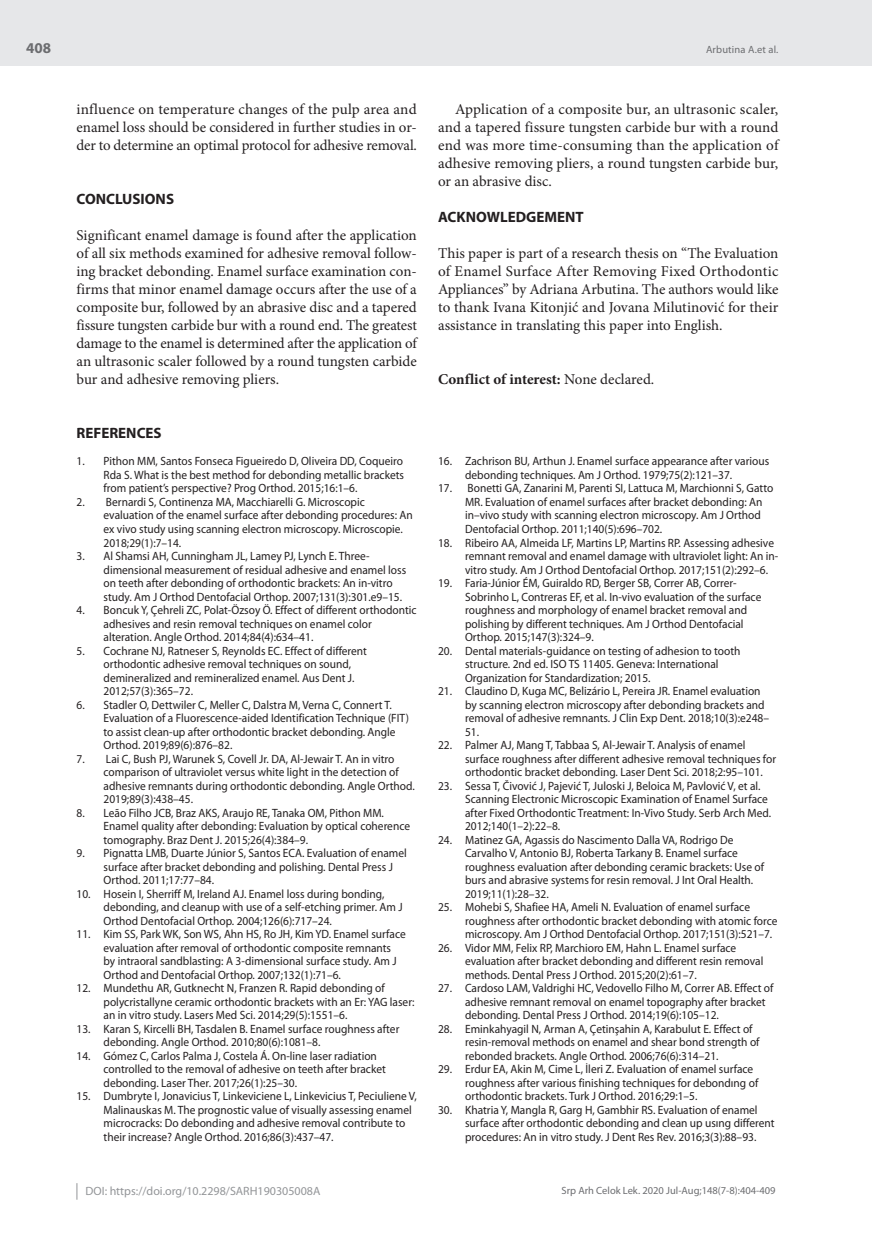
<style>
.page{position:relative;width:872px;height:1234px;background:#fff}
.page>*{position:absolute;margin:0;border:0;box-sizing:border-box;transform-origin:0 0}
.t1{font:15px/18px "Minion Pro";letter-spacing:-.005em;color:#231f20;text-align:justify}
.t2{font:700 15px "Myriad Pro";color:#231f20}
.t3{font:700 15px "Minion Pro";color:#231f20}
.t4{font:700 15px "Myriad Pro";color:#6c6d70}
.t5{font:12px/13.5px "Myriad Pro";color:#231f20;scale:.95 1}
.t6{font:12px "Myriad Pro";color:#939598}
.t7{font:10.5px "Myriad Pro";color:#6c6d70}
.s1{font-weight:400}
</style>
<div class="page">
<div style="left:0;top:0;width:872px;height:66px;background:#e6e7e9"></div>
<svg style="left:77px;top:1183px;width:1px;height:16px"></svg>
<p class="t4" style="left:26px;top:38px;width:26px">408</p>
<p class="t1" style="left:77px;top:100px;width:342px">influence on temperature changes of the pulp area and enamel loss should be considered in further studies in or&shy;der to determine an optimal protocol for adhesive removal.</p>
<p class="t2" style="left:77px;top:189px;width:99px">CONCLUSIONS</p>
<p class="t1" style="left:77px;top:226px;width:342px">Significant enamel damage is found after the application of all six methods examined for adhesive removal follow&shy;ing bracket debonding. Enamel surface examination con&shy;firms that minor enamel damage occurs after the use of a composite bur, followed by an abrasive disc and a tapered fissure tungsten carbide bur with a round end. The greatest damage to the enamel is determined after the application of an ultrasonic scaler followed by a round tungsten carbide bur and adhesive removing pliers.</p>
<p class="t2" style="left:77px;top:423px;width:87px">REFERENCES</p>
<p class="t5" style="left:104px;top:454px;width:318px;text-align:justify;text-indent:-27px">1. Pithon MM, Santos Fonseca Figueiredo D, Oliveira DD, Coqueiro Rda S. What is the best method for debonding metallic brackets from patient’s perspective? Prog Orthod. 2015;16:1–6.</p>
<p class="t5" style="left:104px;top:495px;width:327px;text-indent:-27px">2. Bernardi S, Continenza MA, Macchiarelli G. Microscopic evaluation of the enamel surface after debonding procedures: An ex vivo study using scanning electron microscopy. Microscopie.<br>2018;29(1):7–14.</p>
<p class="t5" style="left:104px;top:549px;width:320px;text-indent:-27px">3. Al Shamsi AH, Cunningham JL, Lamey PJ, Lynch E. Three&shy;dimensional measurement of residual adhesive and enamel loss on teeth after debonding of orthodontic brackets: An in-vitro study. Am J Orthod Dentofacial Orthop. 2007;131(3):301.e9–15.</p>
<p class="t5" style="left:104px;top:603px;width:331px;text-indent:-27px">4. Boncuk Y, Çehreli ZC, Polat-Özsoy Ö. Effect of different orthodontic adhesives and resin removal techniques on enamel color alteration. Angle Orthod. 2014;84(4):634–41.</p>
<p class="t5" style="left:104px;top:643px;width:279px;text-indent:-27px">5. Cochrane NJ, Ratneser S, Reynolds EC. Effect of different orthodontic adhesive removal techniques on sound, demineralized and remineralized enamel. Aus Dent J.<br>2012;57(3):365–72.</p>
<p class="t5" style="left:104px;top:697px;width:323px;text-indent:-27px">6. Stadler O, Dettwiler C, Meller C, Dalstra M, Verna C, Connert T.<br>Evaluation of a Fluorescence-aided Identification Technique (FIT) to assist clean-up after orthodontic bracket debonding. Angle Orthod. 2019;89(6):876–82.</p>
<p class="t5" style="left:104px;top:751px;width:329px;text-indent:-27px">7. Lai C, Bush PJ, Warunek S, Covell Jr. DA, Al-Jewair T. An in vitro comparison of ultraviolet versus white light in the detection of adhesive remnants during orthodontic debonding. Angle Orthod.<br>2019;89(3):438–45.</p>
<p class="t5" style="left:104px;top:805px;width:324px;text-indent:-27px">8. Leão Filho JCB, Braz AKS, Araujo RE, Tanaka OM, Pithon MM.<br>Enamel quality after debonding: Evaluation by optical coherence tomography. Braz Dent J. 2015;26(4):384–9.</p>
<p class="t5" style="left:104px;top:846px;width:321px;text-indent:-27px">9. Pignatta LMB, Duarte Júnior S, Santos ECA. Evaluation of enamel surface after bracket debonding and polishing. Dental Press J<br>Orthod. 2011;17:77–84.</p>
<p class="t5" style="left:104px;top:886px;width:316px;text-indent:-27px">10. Hosein I, Sherriff M, Ireland AJ. Enamel loss during bonding, debonding, and cleanup with use of a self-etching primer. Am J<br>Orthod Dentofacial Orthop. 2004;126(6):717–24.</p>
<p class="t5" style="left:104px;top:927px;width:320px;text-indent:-27px">11. Kim SS, Park WK, Son WS, Ahn HS, Ro JH, Kim YD. Enamel surface evaluation after removal of orthodontic composite remnants by intraoral sandblasting: A 3-dimensional surface study. Am J Orthod and Dentofacial Orthop. 2007;132(1):71–6.</p>
<p class="t5" style="left:104px;top:981px;width:329px;text-indent:-27px">12. Mundethu AR, Gutknecht N, Franzen R. Rapid debonding of polycristallyne ceramic orthodontic brackets with an Er: YAG laser: an in vitro study. Lasers Med Sci. 2014;29(5):1551–6.</p>
<p class="t5" style="left:104px;top:1021px;width:313px;text-indent:-27px">13. Karan S, Kircelli BH, Tasdalen B. Enamel surface roughness after debonding. Angle Orthod. 2010;80(6):1081–8.</p>
<p class="t5" style="left:104px;top:1048px;width:299px;text-indent:-27px">14. Gómez C, Carlos Palma J, Costela Á. On-line laser radiation controlled to the removal of adhesive on teeth after bracket debonding. Laser Ther. 2017;26(1):25–30.</p>
<p class="t5" style="left:104px;top:1089px;width:331px;text-indent:-27px">15. Dumbryte I, Jonavicius T, Linkeviciene L, Linkevicius T, Peciuliene V, Malinauskas M. The prognostic value of visually assessing enamel microcracks: Do debonding and adhesive removal contribute to their increase? Angle Orthod. 2016;86(3):437–47.</p>
<p class="t6" style="left:86px;top:1183px;width:236px">DOI: https://doi.org/10.2298/SARH190305008A</p>
<p class="t7" style="left:706px;top:43px;width:74px">Arbutina A.et al.</p>
<p class="t1" style="left:438px;top:100px;width:342px;text-indent:17px">Application of a composite bur, an ultrasonic scaler, and a tapered fissure tungsten carbide bur with a round end was more time-consuming than the application of adhesive removing pliers, a round tungsten carbide bur, or an abrasive disc.</p>
<p class="t2" style="left:438px;top:207px;width:147px">ACKNOWLEDGEMENT</p>
<p class="t1" style="left:438px;top:244px;width:342px">This paper is part of a research thesis on “The Evaluation of Enamel Surface After Removing Fixed Orthodontic Appliances” by Adriana Arbutina. The authors would like to thank Ivana Kitonjić and Jovana Milutinović for their assistance in translating this paper into English.</p>
<p class="t3" style="left:438px;top:368px;width:218px">Conflict of interest: <span class="s1">None declared.</span></p>
<p class="t5" style="left:465px;top:454px;width:322px;text-indent:-27px">16. Zachrison BU, Arthun J. Enamel surface appearance after various debonding techniques. Am J Orthod. 1979;75(2):121–37.</p>
<p class="t5" style="left:465px;top:481px;width:326px;text-indent:-27px">17. Bonetti GA, Zanarini M, Parenti SI, Lattuca M, Marchionni S, Gatto MR. Evaluation of enamel surfaces after bracket debonding: An in–vivo study with scanning electron microscopy. Am J Orthod Dentofacial Orthop. 2011;140(5):696–702.</p>
<p class="t5" style="left:465px;top:535px;width:331px;text-indent:-27px">18. Ribeiro AA, Almeida LF, Martins LP, Martins RP. Assessing adhesive remnant removal and enamel damage with ultraviolet light: An in&shy;vitro study. Am J Orthod Dentofacial Orthop. 2017;151(2):292–6.</p>
<p class="t5" style="left:465px;top:576px;width:313px;text-indent:-27px">19. Faria-Júnior ÉM, Guiraldo RD, Berger SB, Correr AB, Correr-Sobrinho L, Contreras EF, et al. In-vivo evaluation of the surface roughness and morphology of enamel bracket removal and polishing by different techniques. Am J Orthod Dentofacial Orthop. 2015;147(3):324–9.</p>
<p class="t5" style="left:465px;top:643px;width:291px;text-indent:-27px">20. Dental materials-guidance on testing of adhesion to tooth structure. 2nd ed. ISO TS 11405. Geneva: International<br>Organization for Standardization; 2015.</p>
<p class="t5" style="left:465px;top:684px;width:321px;text-indent:-27px">21. Claudino D, Kuga MC, Belizário L, Pereira JR. Enamel evaluation by scanning electron microscopy after debonding brackets and removal of adhesive remnants. J Clin Exp Dent. 2018;10(3):e248– 51.</p>
<p class="t5" style="left:465px;top:738px;width:329px;text-indent:-27px">22. Palmer AJ, Mang T, Tabbaa S, Al-Jewair T. Analysis of enamel surface roughness after different adhesive removal techniques for orthodontic bracket debonding. Laser Dent Sci. 2018;2:95–101.</p>
<p class="t5" style="left:465px;top:778px;width:323px;text-indent:-27px">23. Sessa T, Čivović J, Pajević T, Juloski J, Beloica M, Pavlović V, et al.<br>Scanning Electronic Microscopic Examination of Enamel Surface after Fixed Orthodontic Treatment: In-Vivo Study. Serb Arch Med.<br>2012;140(1–2):22–8.</p>
<p class="t5" style="left:465px;top:832px;width:316px;text-indent:-27px">24. Matinez GA, Agassis do Nascimento Dalla VA, Rodrigo De Carvalho V, Antonio BJ, Roberta Tarkany B. Enamel surface roughness evaluation after debonding ceramic brackets: Use of burs and abrasive systems for resin removal. J Int Oral Health.<br>2019;11(1):28–32.</p>
<p class="t5" style="left:465px;top:900px;width:330px;text-indent:-27px">25. Mohebi S, Shafiee HA, Ameli N. Evaluation of enamel surface roughness after orthodontic bracket debonding with atomic force microscopy. Am J Orthod Dentofacial Orthop. 2017;151(3):521–7.</p>
<p class="t5" style="left:465px;top:940px;width:315px;text-indent:-27px">26. Vidor MM, Felix RP, Marchioro EM, Hahn L. Enamel surface evaluation after bracket debonding and different resin removal methods. Dental Press J Orthod. 2015;20(2):61–7.</p>
<p class="t5" style="left:465px;top:981px;width:326px;text-indent:-27px">27. Cardoso LAM, Valdrighi HC, Vedovello Filho M, Correr AB. Effect of adhesive remnant removal on enamel topography after bracket debonding. Dental Press J Orthod. 2014;19(6):105–12.</p>
<p class="t5" style="left:465px;top:1021px;width:311px;text-indent:-27px">28. Eminkahyagil N, Arman A, Çetinşahin A, Karabulut E. Effect of resin-removal methods on enamel and shear bond strength of rebonded brackets. Angle Orthod. 2006;76(6):314–21.</p>
<p class="t5" style="left:465px;top:1062px;width:310px;text-indent:-27px">29. Erdur EA, Akin M, Cime L, İleri Z. Evaluation of enamel surface roughness after various finishing techniques for debondıng of orthodontic brackets. Turk J Orthod. 2016;29:1–5.</p>
<p class="t5" style="left:465px;top:1102px;width:327px;text-indent:-27px">30. Khatria Y, Mangla R, Garg H, Gambhir RS. Evaluation of enamel surface after orthodontic debonding and clean up usıng different procedures: An in vitro study. J Dent Res Rev. 2016;3(3):88–93.</p>
<p class="t7" style="left:561px;top:1184px;width:216px">Srp Arh Celok Lek. 2020 Jul-Aug;148(7-8):404-409</p>
</div>
